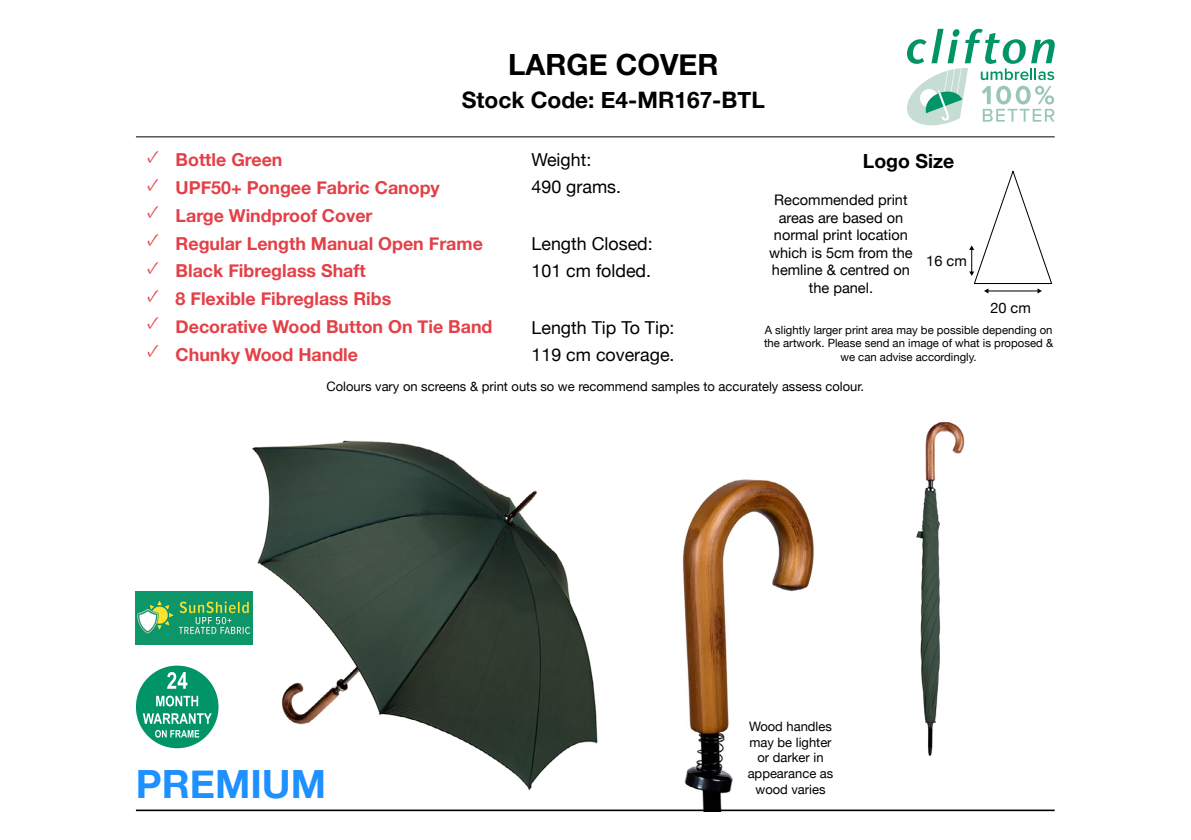
<style>
.page{position:relative;width:1191px;height:840px;background:#fff}
.page>*{position:absolute;margin:0;border:0;box-sizing:border-box;transform-origin:0 0}
.t1{font:700 38.8px "Helvetica Neue";color:#1e90ff}
.t2{font:700 29.2px "Helvetica Neue";color:#000}
.t3{font:700 22.6px "Helvetica Neue";color:#000}
.t4{font:700 19.4px "Helvetica Neue";color:#000}
.t5{font:700 17.8px "Helvetica Neue";color:#e34047}
.t6{font:17.8px/27.4px "Helvetica Neue";color:#000}
.t7{font:14.6px/17.4px "Helvetica Neue";color:#000;text-align:center}
.t8{font:13px/15.6px "Helvetica Neue";color:#000;text-align:center}
.t9{font:11.4px/13.6px "Helvetica Neue";color:#000;text-align:center}
</style>
<div class="page">
<img style="left:682px;top:479px;width:132px;height:330px">
<img style="left:230px;top:440px;width:368px;height:351px">
<div style="left:136px;top:665px;width:82px;height:82px;background:#009467;border-radius:50%"></div>
<svg style="left:155px;top:730px;width:44px;height:7px"></svg>
<svg style="left:143px;top:713px;width:69px;height:10px"></svg>
<svg style="left:156px;top:695px;width:42px;height:11px"></svg>
<svg style="left:167px;top:672px;width:20px;height:16px"></svg>
<img style="left:136px;top:591px;width:116px;height:53px">
<hr style="left:136px;top:136px;width:918px;height:1px;background:#000">
<img style="left:916px;top:421px;width:49px;height:335px">
<svg style="left:969px;top:171px;width:83px;height:122px"></svg>
<svg style="left:907px;top:29px;width:147px;height:96px"></svg>
<hr style="left:136px;top:809px;width:918px;height:1px;background:#000">
<h2 class="t2" style="left:508px;top:42px;width:212px">LARGE COVER</h2>
<p class="t3" style="left:462px;top:82px;width:304px">Stock Code: E4-MR167-BTL</p>
<p class="t5" style="left:147px;top:146px;width:137px"><sup>✓</sup> Bottle Green</p>
<p class="t5" style="left:147px;top:174px;width:294px"><sup>✓</sup> UPF50+ Pongee Fabric Canopy</p>
<p class="t5" style="left:147px;top:201px;width:227px"><sup>✓</sup> Large Windproof Cover</p>
<p class="t5" style="left:147px;top:229px;width:337px"><sup>✓</sup> Regular Length Manual Open Frame</p>
<p class="t5" style="left:147px;top:257px;width:220px"><sup>✓</sup> Black Fibreglass Shaft</p>
<p class="t5" style="left:147px;top:284px;width:246px"><sup>✓</sup> 8 Flexible Fibreglass Ribs</p>
<p class="t5" style="left:147px;top:312px;width:347px"><sup>✓</sup> Decorative Wood Button On Tie Band</p>
<p class="t5" style="left:147px;top:340px;width:212px"><sup>✓</sup> Chunky Wood Handle</p>
<p class="t6" style="left:531px;top:147px;width:91px">Weight:<br>490 grams.</p>
<p class="t6" style="left:531px;top:231px;width:123px">Length Closed:<br>101 cm folded.</p>
<p class="t4" style="left:863px;top:145px;width:93px">Logo Size</p>
<p class="t7" style="left:769px;top:192px;width:145px">Recommended print areas are based on normal print location which is 5cm from the hemline &amp; centred on the panel.</p>
<p class="t7" style="left:926px;top:253px;width:42px">16 cm</p>
<p class="t7" style="left:990px;top:299px;width:42px">20 cm</p>
<p class="t6" style="left:531px;top:314px;width:144px">Length Tip To Tip:<br>119 cm coverage.</p>
<p class="t9" style="left:764px;top:323px;width:290px">A slightly larger print area may be possible depending on the artwork. Please send an image of what is proposed &amp; we can advise accordingly.</p>
<p class="t8" style="left:326px;top:379px;width:539px">Colours vary on screens &amp; print outs so we recommend samples to accurately assess colour.</p>
<h1 class="t1" style="left:136px;top:753px;width:192px">PREMIUM</h1>
<p class="t8" style="left:747px;top:719px;width:87px">Wood handles may be lighter or darker in appearance as wood varies</p>
</div>
